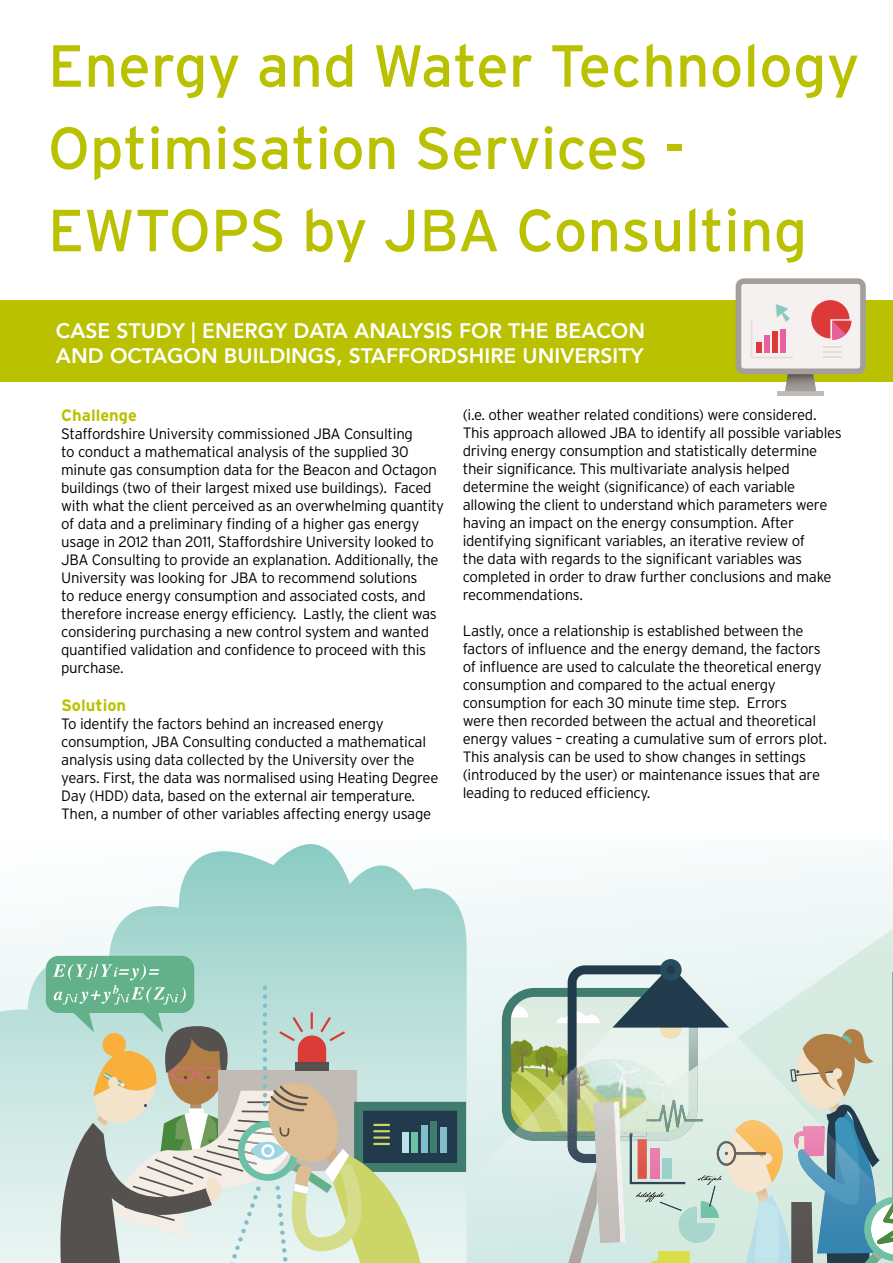
<style>
.page{position:relative;width:893px;height:1263px;background:#fff}
.page>*{position:absolute;margin:0;border:0;box-sizing:border-box;transform-origin:0 0}
.t1{font:59.25px/82.2px "Interstate";color:#b9c100}
.t2{font:800 21px/25.2px "Avenir";color:#fff}
.t3{font:700 16.5px "Interstate";color:#b9c100}
.t4{font:300 15px/18px "Interstate";letter-spacing:-.02em;color:#000}
</style>
<div class="page">
<div style="left:0;top:301px;width:893px;height:81px;background:#b9c100"></div>
<div style="left:777px;top:391px;width:47px;height:5px;background:#c2bab6"></div>
<svg style="left:736px;top:278px;width:130px;height:113px"></svg>
<svg style="left:467px;top:856px;width:426px;height:277px"></svg>
<svg style="left:0;top:844px;width:467px;height:419px"></svg>
<svg style="left:46px;top:956px;width:420px;height:307px;background:#b3c6b6"></svg>
<img style="left:466px;top:1183px;width:1px;height:80px">
<svg style="left:502px;top:929px;width:391px;height:334px;background:#c2d2ca"></svg>
<img style="left:864px;top:1198px;width:28px;height:63px">
<img style="left:620px;top:1129px;width:5px;height:113px">
<img style="left:568px;top:1168px;width:29px;height:95px">
<img style="left:594px;top:1115px;width:26px;height:128px">
<img style="left:553px;top:1059px;width:59px;height:64px">
<hr style="left:892px;top:1157px;width:1px;height:105px;background:#b9c100">
<h1 class="t1" style="left:48px;top:24px;width:813px">Energy and Water Technology<br>Optimisation Services -<br>EWTOPS by JBA Consulting</h1>
<h2 class="t2" style="left:56px;top:318px;width:591px">CASE STUDY | ENERGY DATA ANALYSIS FOR THE BEACON<br>AND OCTAGON BUILDINGS, STAFFORDSHIRE UNIVERSITY</h2>
<p class="t3" style="left:61px;top:406px;width:77px">Challenge</p>
<p class="t4" style="left:61px;top:425px;width:384px">Staffordshire University commissioned JBA Consulting<br>to conduct a mathematical analysis of the supplied 30 minute gas consumption data for the Beacon and Octagon buildings (two of their largest mixed use buildings). Faced with what the client perceived as an overwhelming quantity of data and a preliminary finding of a higher gas energy usage in 2012 than 2011, Staffordshire University looked to JBA Consulting to provide an explanation. Additionally, the University was looking for JBA to recommend solutions<br>to reduce energy consumption and associated costs, and therefore increase energy efficiency. Lastly, the client was considering purchasing a new control system and wanted quantified validation and confidence to proceed with this purchase.</p>
<p class="t3" style="left:61px;top:695px;width:66px">Solution</p>
<p class="t4" style="left:61px;top:714px;width:379px">To identify the factors behind an increased energy consumption, JBA Consulting conducted a mathematical analysis using data collected by the University over the years. First, the data was normalised using Heating Degree Day (HDD) data, based on the external air temperature.<br>Then, a number of other variables affecting energy usage</p>
<p class="t4" style="left:463px;top:406px;width:381px">(i.e. other weather related conditions) were considered.<br>This approach allowed JBA to identify all possible variables driving energy consumption and statistically determine their significance. This multivariate analysis helped determine the weight (significance) of each variable allowing the client to understand which parameters were having an impact on the energy consumption. After identifying significant variables, an iterative review of<br>the data with regards to the significant variables was completed in order to draw further conclusions and make recommendations.</p>
<p class="t4" style="left:463px;top:622px;width:366px">Lastly, once a relationship is established between the factors of influence and the energy demand, the factors of influence are used to calculate the theoretical energy consumption and compared to the actual energy consumption for each 30 minute time step. Errors<br>were then recorded between the actual and theoretical energy values – creating a cumulative sum of errors plot.<br>This analysis can be used to show changes in settings (introduced by the user) or maintenance issues that are leading to reduced efficiency.</p>
</div>
